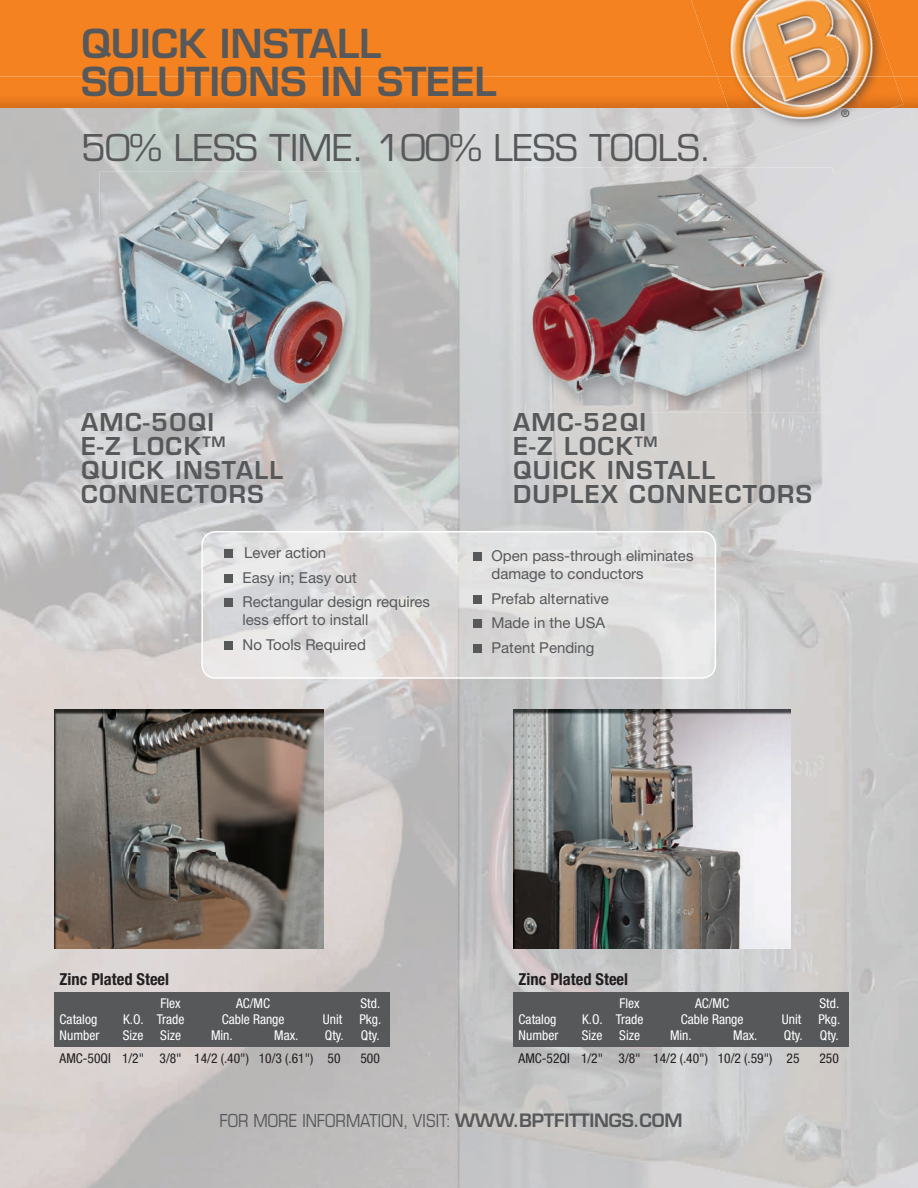
<style>
.page{position:relative;width:918px;height:1188px;background:#fff}
.page>*{position:absolute;margin:0;border:0;box-sizing:border-box;transform-origin:0 0}
.t1{font:600 39px/37.5px "Eurostile";color:#57585a}
.t2{font:36px "Eurostile";letter-spacing:-.01em;color:#57585a}
.t3{font:600 24px/24px "Eurostile";letter-spacing:.06em;color:#57585a}
.t4{font:condensed 18px "Eurostile";letter-spacing:-.015em;color:#57585a}
.t5{font:700 condensed 16.5px "Helvetica Neue";color:#231f20}
.t6{font:15px/24.8px "Helvetica Neue";color:#57585a}
.t7{font:condensed 13.5px "Helvetica Neue";color:#fff}
.t8{font:condensed 13.5px "Helvetica Neue";color:#231f20}
.t9{font:700 10.5px "Helvetica Neue";color:#57585a}
.s1{font-weight:600;font-stretch:normal}
</style>
<div class="page">
<img style="left:0;top:0;width:918px;height:1188px">
<img style="left:0;top:76px;width:918px;height:32px">
<img style="left:728px;top:108px;width:164px;height:50px">
<img style="left:691px;top:0;width:132px;height:76px">
<img style="left:823px;top:0;width:71px;height:76px">
<img style="left:752px;top:46px;width:98px;height:30px">
<img style="left:717px;top:76px;width:133px;height:32px">
<img style="left:850px;top:76px;width:53px;height:32px">
<img style="left:109px;top:220px;width:245px;height:204px">
<img style="left:99px;top:172px;width:261px;height:48px">
<img style="left:99px;top:220px;width:10px;height:194px">
<img style="left:354px;top:220px;width:6px;height:194px">
<img style="left:525px;top:173px;width:311px;height:240px">
<img style="left:525px;top:167px;width:308px;height:6px">
<img style="left:525px;top:173px;width:308px;height:230px">
<img style="left:513px;top:710px;width:277px;height:239px">
<img style="left:54px;top:710px;width:269px;height:239px">
<img style="left:202px;top:532px;width:513px;height:146px">
<div style="left:201px;top:531px;width:515px;height:148px;border:2px solid #fff;border-radius:14px"></div>
<div style="left:225px;top:549px;width:8px;height:9px;background:#57585a"></div>
<div style="left:225px;top:574px;width:8px;height:9px;background:#57585a"></div>
<div style="left:225px;top:599px;width:8px;height:8px;background:#57585a"></div>
<div style="left:225px;top:641px;width:8px;height:9px;background:#57585a"></div>
<div style="left:474px;top:552px;width:8px;height:9px;background:#57585a"></div>
<div style="left:474px;top:595px;width:8px;height:9px;background:#57585a"></div>
<div style="left:474px;top:620px;width:8px;height:8px;background:#57585a"></div>
<div style="left:474px;top:644px;width:8px;height:9px;background:#57585a"></div>
<div style="left:54px;top:992px;width:335px;height:55px;background:#57585a"></div>
<div style="left:513px;top:992px;width:335px;height:55px;background:#57585a"></div>
<h1 class="t1" style="left:81px;top:25px;width:417px">QUICK INSTALL<br>SOLUTIONS IN STEEL</h1>
<h2 class="t2" style="left:81px;top:126px;width:632px">50% LESS TIME. 100% LESS TOOLS.</h2>
<p class="t9" style="left:841px;top:107px;width:10px">®</p>
<h3 class="t3" style="left:81px;top:410px;width:204px">AMC-50QI<br>E-Z LOCK<sup>TM<br></sup>QUICK INSTALL<br>CONNECTORS</h3>
<h3 class="t3" style="left:513px;top:410px;width:301px">AMC-52QI<br>E-Z LOCK<sup>TM<br></sup>QUICK INSTALL<br>DUPLEX CONNECTORS</h3>
<p class="t6" style="left:243px;top:540px;width:189px">Lever action<br>Easy in; Easy out<br>Rectangular design requires</p>
<p class="t6" style="left:243px;top:607px;width:127px">less effort to install<br>No Tools Required</p>
<p class="t6" style="left:492px;top:546px;width:204px;line-height:18px">Open pass-through eliminates damage to conductors</p>
<p class="t6" style="left:492px;top:586px;width:119px">Prefab alternative<br>Made in the USA<br>Patent Pending</p>
<p class="t5" style="left:60px;top:969px;width:111px">Zinc Plated Steel</p>
<p class="t7" style="left:161px;top:995px;width:22px">Flex</p>
<p class="t7" style="left:236px;top:995px;width:36px">AC/MC</p>
<p class="t7" style="left:361px;top:995px;width:21px">Std.</p>
<p class="t7" style="left:60px;top:1011px;width:39px">Catalog</p>
<p class="t7" style="left:123px;top:1011px;width:63px">K.O. Trade</p>
<p class="t7" style="left:222px;top:1011px;width:64px">Cable Range</p>
<p class="t7" style="left:323px;top:1011px;width:21px">Unit</p>
<p class="t7" style="left:359px;top:1011px;width:23px">Pkg.</p>
<p class="t7" style="left:60px;top:1028px;width:41px">Number</p>
<p class="t7" style="left:123px;top:1028px;width:60px">Size Size</p>
<p class="t7" style="left:211px;top:1028px;width:23px">Min.</p>
<p class="t7" style="left:274px;top:1028px;width:26px">Max.</p>
<p class="t7" style="left:325px;top:1028px;width:20px">Qty.</p>
<p class="t7" style="left:361px;top:1028px;width:20px">Qty.</p>
<p class="t8" style="left:60px;top:1050px;width:282px">AMC-50QI 1/2" 3/8" 14/2 (.40") 10/3 (.61") 50</p>
<p class="t8" style="left:360px;top:1050px;width:21px">500</p>
<p class="t5" style="left:519px;top:969px;width:111px">Zinc Plated Steel</p>
<p class="t7" style="left:620px;top:995px;width:22px">Flex</p>
<p class="t7" style="left:695px;top:995px;width:36px">AC/MC</p>
<p class="t7" style="left:820px;top:995px;width:21px">Std.</p>
<p class="t7" style="left:519px;top:1011px;width:39px">Catalog</p>
<p class="t7" style="left:582px;top:1011px;width:63px">K.O. Trade</p>
<p class="t7" style="left:681px;top:1011px;width:64px">Cable Range</p>
<p class="t7" style="left:782px;top:1011px;width:21px">Unit</p>
<p class="t7" style="left:818px;top:1011px;width:23px">Pkg.</p>
<p class="t7" style="left:519px;top:1028px;width:41px">Number</p>
<p class="t7" style="left:582px;top:1028px;width:60px">Size Size</p>
<p class="t7" style="left:670px;top:1028px;width:23px">Min.</p>
<p class="t7" style="left:733px;top:1028px;width:26px">Max.</p>
<p class="t7" style="left:784px;top:1028px;width:20px">Qty.</p>
<p class="t7" style="left:820px;top:1028px;width:20px">Qty.</p>
<p class="t8" style="left:519px;top:1050px;width:282px">AMC-52QI 1/2" 3/8" 14/2 (.40") 10/2 (.59") 25</p>
<p class="t8" style="left:819px;top:1050px;width:21px">250</p>
<p class="t4" style="left:219px;top:1109px;width:465px">FOR MORE INFORMATION, VISIT: <span class="s1">WWW.BPTFITTINGS.COM</span></p>
</div>
